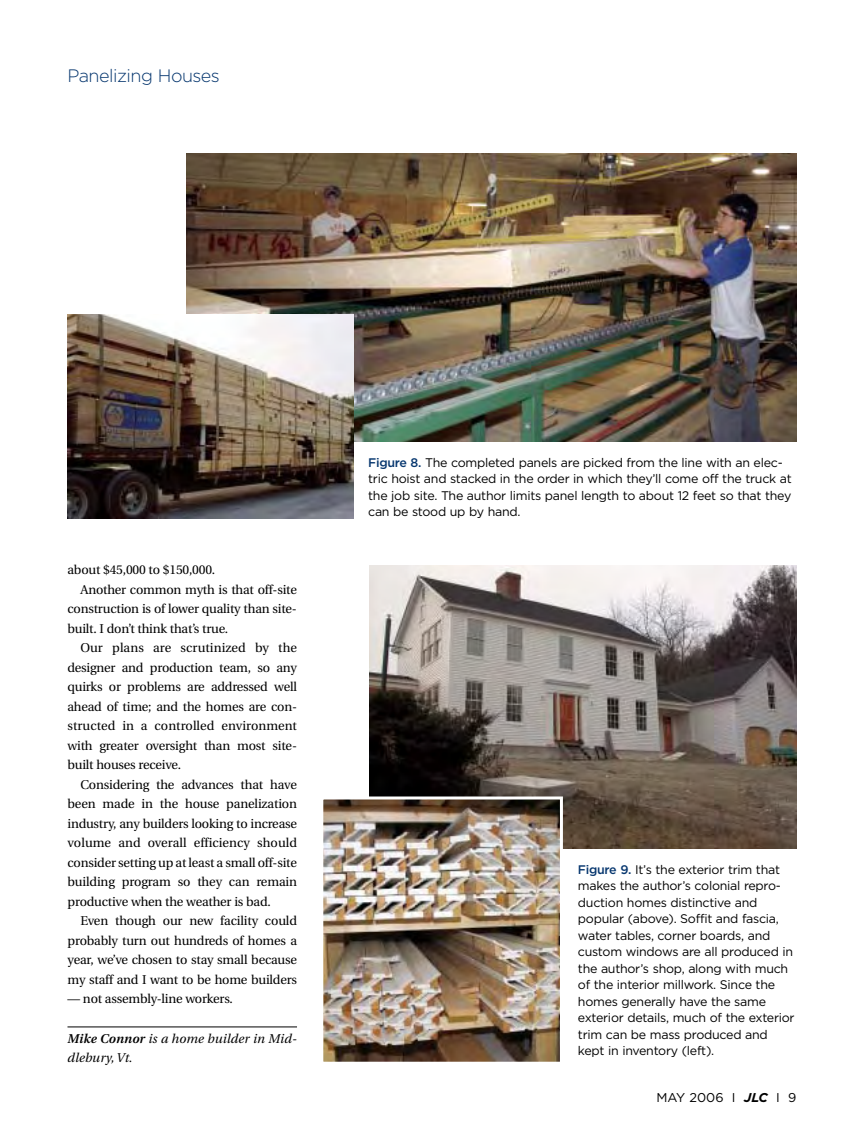
<style>
.page{position:relative;width:864px;height:1134px;background:#fff}
.page>*{position:absolute;margin:0;border:0;box-sizing:border-box;transform-origin:0 0}
.t1{font:300 18px "Gotham";letter-spacing:-.03em;color:#07376f}
.t2{font:12.75px "Utopia";letter-spacing:-.015em;color:#000}
.t3{font:12.75px "Utopia";letter-spacing:.005em;color:#000}
.t4{font:italic 12.75px/19.5px "Utopia";letter-spacing:.01em;color:#000}
.t5{font:12.75px "Gotham";color:#000}
.t6{font:12.45px/16.5px "Gotham";letter-spacing:-.02em;color:#000}
.s1{font-weight:600}
.s2{font-weight:500;color:#07376f}
.s3{font-weight:700;font-style:italic}
</style>
<div class="page">
<hr style="left:68px;top:1027px;width:229px;height:1px;background:#000">
<img style="left:369px;top:566px;width:427px;height:283px">
<img style="left:187px;top:154px;width:609px;height:288px">
<img style="left:68px;top:315px;width:285px;height:203px">
<img style="left:324px;top:800px;width:235px;height:261px">
<div style="left:320px;top:796px;width:243px;height:269px;border:3px solid #fff"></div>
<h1 class="t1" style="left:68px;top:69px;width:154px">Panelizing Houses</h1>
<p class="t2" style="left:68px;top:565px;width:149px">about $45,000 to $150,000.</p>
<p class="t2" style="left:80px;top:585px;width:218px">Another common myth is that off-site</p>
<p class="t2" style="left:68px;top:604px;width:231px">construction is of lower quality than site-</p>
<p class="t2" style="left:68px;top:624px;width:162px">built. I don’t think that’s true.</p>
<p class="t3" style="left:80px;top:643px;width:218px">Our plans are scrutinized by the</p>
<p class="t2" style="left:68px;top:663px;width:231px">designer and production team, so any</p>
<p class="t2" style="left:68px;top:682px;width:231px">quirks or problems are addressed well</p>
<p class="t2" style="left:68px;top:702px;width:231px">ahead of time; and the homes are con-</p>
<p class="t2" style="left:68px;top:721px;width:231px">structed in a controlled environment</p>
<p class="t2" style="left:68px;top:741px;width:231px">with greater oversight than most site-</p>
<p class="t2" style="left:68px;top:760px;width:115px">built houses receive.</p>
<p class="t2" style="left:80px;top:780px;width:218px">Considering the advances that have</p>
<p class="t2" style="left:68px;top:799px;width:231px">been made in the house panelization</p>
<p class="t2" style="left:68px;top:819px;width:231px">industry, any builders looking to increase</p>
<p class="t3" style="left:68px;top:838px;width:231px">volume and overall efficiency should</p>
<p class="t2" style="left:68px;top:858px;width:231px">consider setting up at least a small off-site</p>
<p class="t2" style="left:68px;top:877px;width:231px">building program so they can remain</p>
<p class="t2" style="left:68px;top:897px;width:205px">productive when the weather is bad.</p>
<p class="t2" style="left:80px;top:916px;width:218px">Even though our new facility could</p>
<p class="t2" style="left:68px;top:936px;width:231px">probably turn out hundreds of homes a</p>
<p class="t2" style="left:68px;top:955px;width:231px">year, we’ve chosen to stay small because</p>
<p class="t2" style="left:68px;top:975px;width:231px">my staff and I want to be home builders</p>
<p class="t2" style="left:68px;top:994px;width:167px">— not assembly-line workers.</p>
<p class="t4" style="left:68px;top:1030px;width:231px"><span class="s1">Mike Connor</span> is a home builder in Mid&shy;dlebury, Vt.</p>
<p class="t6" style="left:368px;top:455px;width:425px"><span class="s2">Figure 8.</span> The completed panels are picked from the line with an elec&shy;tric hoist and stacked in the order in which they’ll come off the truck at the job site. The author limits panel length to about 12 feet so that they can be stood up by hand.</p>
<p class="t6" style="left:578px;top:862px;width:218px"><span class="s2">Figure 9.</span> It’s the exterior trim that makes the author’s colonial repro&shy;duction homes distinctive and popular (above). Soffit and fascia, water tables, corner boards, and custom windows are all produced in the author’s shop, along with much of the interior millwork. Since the homes generally have the same exterior details, much of the exterior trim can be mass produced and kept in inventory (left).</p>
<p class="t5" style="left:656px;top:1093px;width:142px">MAY 2006 I <span class="s3">JLC</span> I 9</p>
</div>
